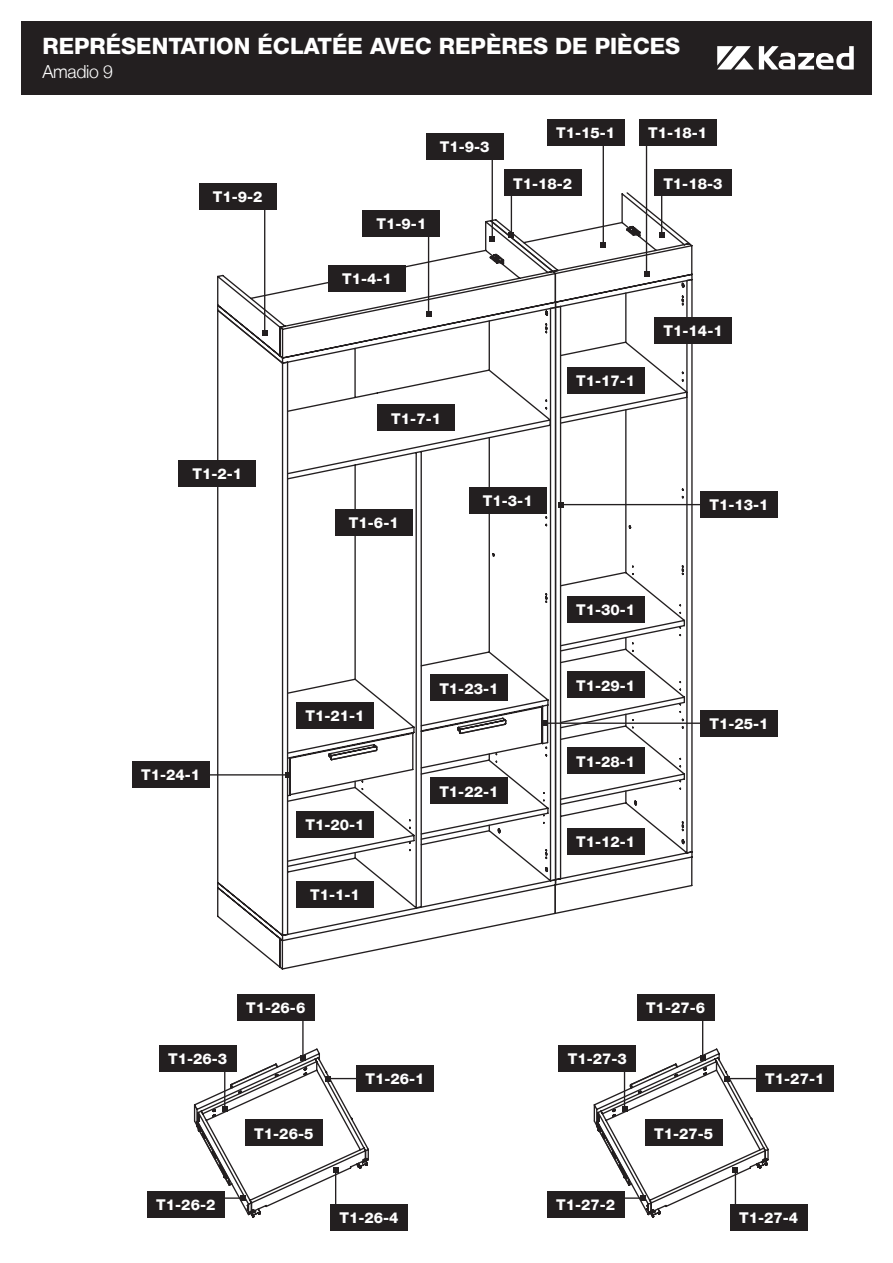
<style>
.page{position:relative;width:893px;height:1263px;background:#fff}
.page>*{position:absolute;margin:0;border:0;box-sizing:border-box;transform-origin:0 0}
.t1{font:800 22.5px "Helvetica Neue LT";color:#fff}
.t2{font:300 18px "Helvetica Neue LT";letter-spacing:-.02em;color:#fff}
.t3{font:800 14.85px "Helvetica Neue LT";color:#fff}
</style>
<div class="page">
<svg style="left:491px;top:191px;width:202px;height:62px"></svg>
<svg style="left:685px;top:253px;width:9px;height:635px"></svg>
<svg style="left:216px;top:225px;width:469px;height:745px"></svg>
<div style="left:21px;top:21px;width:851px;height:73px;background:#231f20"></div>
<svg style="left:717px;top:46px;width:137px;height:24px"></svg>
<div style="left:377px;top:404px;width:78px;height:27px;background:#231f20"></div>
<div style="left:335px;top:509px;width:78px;height:27px;background:#231f20"></div>
<div style="left:567px;top:367px;width:78px;height:26px;background:#231f20"></div>
<div style="left:296px;top:702px;width:78px;height:26px;background:#231f20"></div>
<div style="left:430px;top:674px;width:78px;height:27px;background:#231f20"></div>
<div style="left:567px;top:596px;width:78px;height:26px;background:#231f20"></div>
<div style="left:430px;top:777px;width:78px;height:27px;background:#231f20"></div>
<div style="left:296px;top:811px;width:78px;height:26px;background:#231f20"></div>
<div style="left:567px;top:671px;width:78px;height:27px;background:#231f20"></div>
<div style="left:132px;top:761px;width:78px;height:27px;background:#231f20"></div>
<div style="left:700px;top:710px;width:78px;height:26px;background:#231f20"></div>
<div style="left:199px;top:183px;width:77px;height:27px;background:#231f20"></div>
<div style="left:426px;top:133px;width:78px;height:27px;background:#231f20"></div>
<div style="left:504px;top:170px;width:77px;height:26px;background:#231f20"></div>
<div style="left:654px;top:170px;width:78px;height:26px;background:#231f20"></div>
<div style="left:639px;top:119px;width:78px;height:27px;background:#231f20"></div>
<div style="left:547px;top:119px;width:77px;height:27px;background:#231f20"></div>
<div style="left:363px;top:210px;width:77px;height:27px;background:#231f20"></div>
<hr style="left:207px;top:774px;width:81px;height:1px;background:#231f20">
<svg style="left:285px;top:772px;width:6px;height:5px"></svg>
<hr style="left:264px;top:206px;width:1px;height:127px;background:#231f20">
<svg style="left:262px;top:331px;width:5px;height:5px"></svg>
<hr style="left:492px;top:154px;width:1px;height:85px;background:#231f20">
<svg style="left:490px;top:237px;width:5px;height:5px"></svg>
<hr style="left:511px;top:186px;width:1px;height:49px;background:#231f20">
<svg style="left:509px;top:232px;width:5px;height:5px"></svg>
<hr style="left:661px;top:186px;width:1px;height:49px;background:#231f20">
<svg style="left:659px;top:232px;width:5px;height:5px"></svg>
<hr style="left:646px;top:136px;width:1px;height:138px;background:#231f20">
<svg style="left:644px;top:272px;width:5px;height:5px"></svg>
<hr style="left:603px;top:142px;width:1px;height:103px;background:#231f20">
<svg style="left:601px;top:242px;width:5px;height:6px"></svg>
<hr style="left:561px;top:504px;width:144px;height:1px;background:#231f20">
<hr style="left:544px;top:722px;width:161px;height:2px;background:#231f20">
<svg style="left:487px;top:306px;width:76px;height:577px"></svg>
<hr style="left:428px;top:233px;width:1px;height:81px;background:#231f20">
<svg style="left:426px;top:311px;width:5px;height:5px"></svg>
<div style="left:178px;top:460px;width:78px;height:27px;background:#231f20"></div>
<div style="left:654px;top:317px;width:78px;height:27px;background:#231f20"></div>
<div style="left:328px;top:265px;width:78px;height:27px;background:#231f20"></div>
<div style="left:296px;top:881px;width:78px;height:27px;background:#231f20"></div>
<div style="left:567px;top:828px;width:78px;height:27px;background:#231f20"></div>
<div style="left:567px;top:747px;width:78px;height:27px;background:#231f20"></div>
<div style="left:700px;top:491px;width:78px;height:27px;background:#231f20"></div>
<div style="left:469px;top:487px;width:78px;height:27px;background:#231f20"></div>
<div style="left:637px;top:994px;width:77px;height:27px;background:#231f20"></div>
<div style="left:237px;top:994px;width:78px;height:27px;background:#231f20"></div>
<div style="left:730px;top:1204px;width:78px;height:26px;background:#231f20"></div>
<div style="left:330px;top:1204px;width:78px;height:26px;background:#231f20"></div>
<div style="left:547px;top:1190px;width:77px;height:27px;background:#231f20"></div>
<div style="left:147px;top:1190px;width:78px;height:27px;background:#231f20"></div>
<div style="left:756px;top:1065px;width:78px;height:27px;background:#231f20"></div>
<div style="left:356px;top:1065px;width:78px;height:27px;background:#231f20"></div>
<div style="left:558px;top:1045px;width:78px;height:26px;background:#231f20"></div>
<div style="left:159px;top:1045px;width:78px;height:26px;background:#231f20"></div>
<hr style="left:702px;top:1017px;width:1px;height:41px;background:#231f20">
<hr style="left:302px;top:1017px;width:2px;height:41px;background:#231f20">
<svg style="left:592px;top:1047px;width:177px;height:171px"></svg>
<svg style="left:193px;top:1047px;width:176px;height:171px"></svg>
<h1 class="t1" style="left:43px;top:33px;width:639px">REPRÉSENTATION ÉCLATÉE AVEC REPÈRES DE PIÈCES</h1>
<p class="t2" style="left:43px;top:61px;width:72px">Amadio 9</p>
<p class="t3" style="left:213px;top:188px;width:51px">T1-9-2</p>
<p class="t3" style="left:192px;top:465px;width:51px">T1-2-1</p>
<p class="t3" style="left:141px;top:766px;width:61px">T1-24-1</p>
<p class="t3" style="left:440px;top:138px;width:51px">T1-9-3</p>
<p class="t3" style="left:377px;top:215px;width:51px">T1-9-1</p>
<p class="t3" style="left:342px;top:270px;width:51px">T1-4-1</p>
<p class="t3" style="left:391px;top:409px;width:51px">T1-7-1</p>
<p class="t3" style="left:556px;top:124px;width:61px">T1-15-1</p>
<p class="t3" style="left:648px;top:124px;width:61px">T1-18-1</p>
<p class="t3" style="left:513px;top:174px;width:61px">T1-18-2</p>
<p class="t3" style="left:663px;top:174px;width:61px">T1-18-3</p>
<p class="t3" style="left:576px;top:372px;width:61px">T1-17-1</p>
<p class="t3" style="left:664px;top:322px;width:61px">T1-14-1</p>
<p class="t3" style="left:349px;top:514px;width:51px">T1-6-1</p>
<p class="t3" style="left:305px;top:706px;width:61px">T1-21-1</p>
<p class="t3" style="left:305px;top:816px;width:61px">T1-20-1</p>
<p class="t3" style="left:310px;top:886px;width:51px">T1-1-1</p>
<p class="t3" style="left:483px;top:492px;width:51px">T1-3-1</p>
<p class="t3" style="left:709px;top:496px;width:61px">T1-13-1</p>
<p class="t3" style="left:439px;top:679px;width:61px">T1-23-1</p>
<p class="t3" style="left:439px;top:782px;width:61px">T1-22-1</p>
<p class="t3" style="left:576px;top:601px;width:61px">T1-30-1</p>
<p class="t3" style="left:576px;top:676px;width:61px">T1-29-1</p>
<p class="t3" style="left:576px;top:752px;width:61px">T1-28-1</p>
<p class="t3" style="left:576px;top:833px;width:61px">T1-12-1</p>
<p class="t3" style="left:709px;top:714px;width:61px">T1-25-1</p>
<p class="t3" style="left:246px;top:999px;width:61px">T1-26-6</p>
<p class="t3" style="left:646px;top:999px;width:61px">T1-27-6</p>
<p class="t3" style="left:168px;top:1049px;width:61px">T1-26-3</p>
<p class="t3" style="left:568px;top:1049px;width:61px">T1-27-3</p>
<p class="t3" style="left:365px;top:1070px;width:61px">T1-26-1</p>
<p class="t3" style="left:765px;top:1070px;width:61px">T1-27-1</p>
<p class="t3" style="left:254px;top:1124px;width:61px">T1-26-5</p>
<p class="t3" style="left:654px;top:1124px;width:61px">T1-27-5</p>
<p class="t3" style="left:156px;top:1195px;width:61px">T1-26-2</p>
<p class="t3" style="left:556px;top:1195px;width:61px">T1-27-2</p>
<p class="t3" style="left:339px;top:1209px;width:61px">T1-26-4</p>
<p class="t3" style="left:739px;top:1209px;width:61px">T1-27-4</p>
</div>
